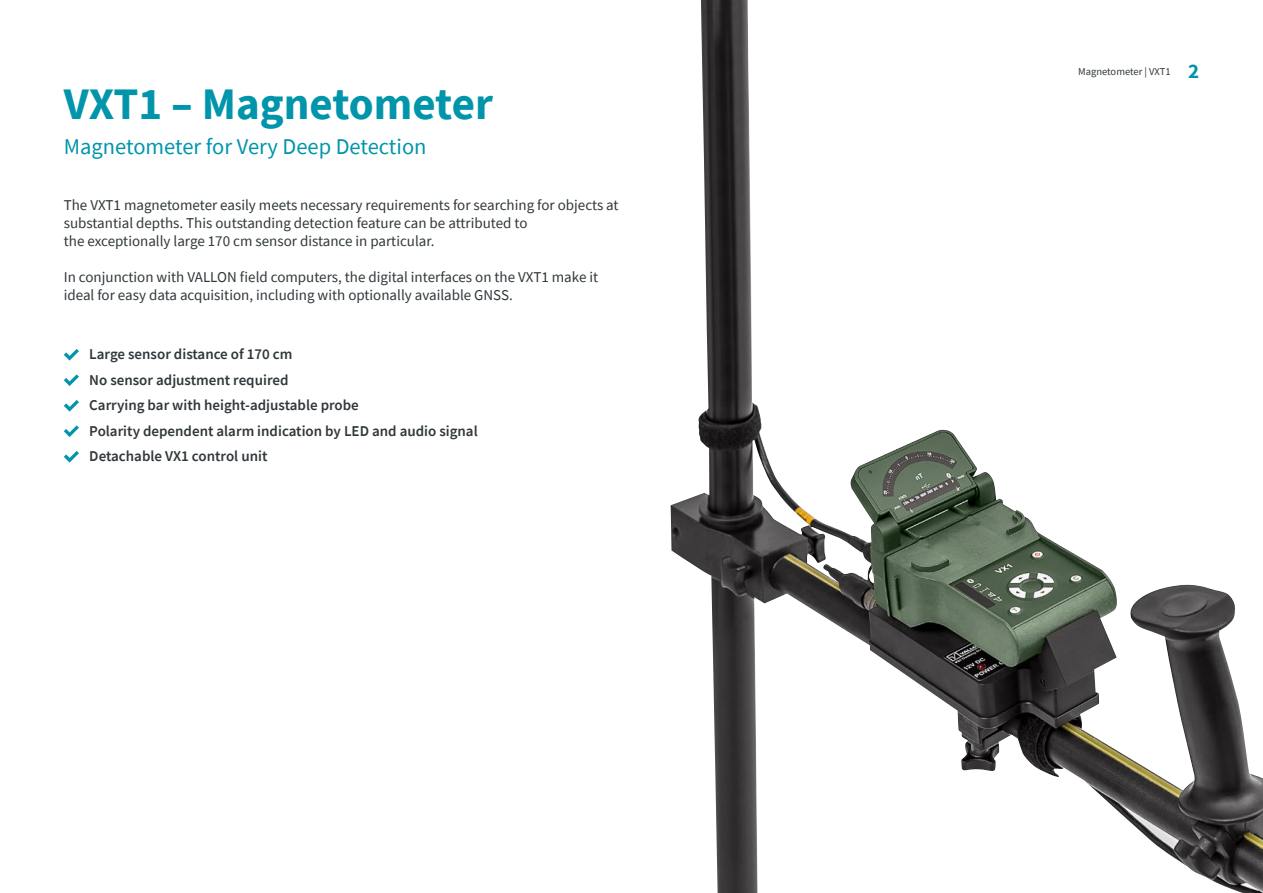
<style>
.page{position:relative;width:1263px;height:893px;background:#fff}
.page>*{position:absolute;margin:0;border:0;box-sizing:border-box;transform-origin:0 0}
.t1{font:700 45px "Source Sans Pro";color:#0095ab}
.t2{font:22.5px "Source Sans Pro";color:#0095ab}
.t3{font:700 21px "Source Sans Pro";color:#0095ab}
.t4{font:15px/18px "Source Sans Pro";color:#30373a}
.t5{font:600 15px/25.5px "Source Sans Pro";color:#30373a}
.t6{font:10.5px "Source Sans Pro";color:#30373a}
</style>
<div class="page">
<svg style="left:64px;top:349px;width:15px;height:12px"></svg>
<svg style="left:64px;top:374px;width:15px;height:12px"></svg>
<svg style="left:64px;top:400px;width:15px;height:12px"></svg>
<svg style="left:64px;top:425px;width:15px;height:12px"></svg>
<svg style="left:64px;top:451px;width:15px;height:12px"></svg>
<img style="left:671px;top:0;width:592px;height:893px">
<h1 class="t1" style="left:64px;top:73px;width:431px">VXT1 – Magnetometer</h1>
<h2 class="t2" style="left:64px;top:133px;width:364px">Magnetometer for Very Deep Detection</h2>
<p class="t4" style="left:64px;top:196px;width:556px">The VXT1 magnetometer easily meets necessary requirements for searching for objects at substantial depths. This outstanding detection feature can be attributed to<br>the exceptionally large 170 cm sensor distance in particular.</p>
<p class="t4" style="left:64px;top:268px;width:536px">In conjunction with VALLON field computers, the digital interfaces on the VXT1 make it ideal for easy data acquisition, including with optionally available GNSS.</p>
<p class="t5" style="left:89px;top:341px;width:390px">Large sensor distance of 170 cm<br>No sensor adjustment required<br>Carrying bar with height-adjustable probe<br>Polarity dependent alarm indication by LED and audio signal Detachable VX1 control unit</p>
<p class="t6" style="left:1078px;top:65px;width:94px">Magnetometer | VXT1</p>
<h3 class="t3" style="left:1188px;top:56px;width:13px">2</h3>
</div>
